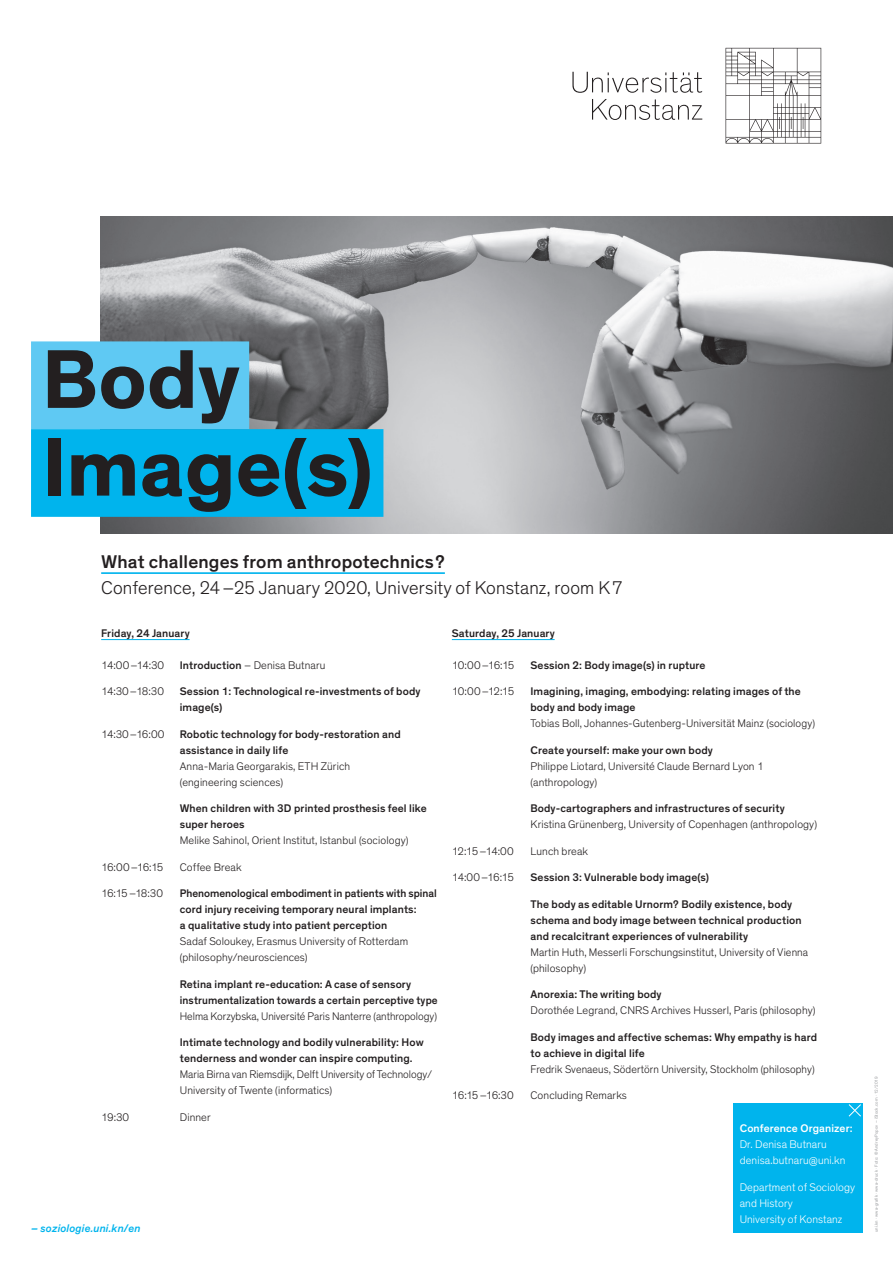
<style>
.page{position:relative;width:893px;height:1263px;background:#fff}
.page>*{position:absolute;margin:0;border:0;box-sizing:border-box;transform-origin:0 0}
.t1{font:700 84.75px/87.8px "Theinhardt";color:#231f20}
.t2{font:300 18.75px "Theinhardt";letter-spacing:.01em;color:#231f20}
.t3{font:500 18.75px "Theinhardt";letter-spacing:.01em;color:#231f20}
.t4{font:500 11.25px/16px "Theinhardt";letter-spacing:.01em;color:#231f20}
.t5{font:300 11.25px/16px "Theinhardt";letter-spacing:.01em;color:#231f20}
.t6{font:300 11.25px/16px "Theinhardt";letter-spacing:.01em;color:#fff}
.t7{font:italic 500 11.25px "Theinhardt";letter-spacing:.01em;color:#00b4ed}
.t8{font:500 11.25px "Theinhardt";letter-spacing:.01em;color:#fff}
.t9{font:4.5px "Theinhardt";letter-spacing:.02em;color:#9d9fa2}
.s1{font-weight:500}
.s2{font-weight:300}
</style>
<div class="page">
<img style="left:101px;top:217px;width:792px;height:317px">
<svg style="left:572px;top:72px;width:130px;height:21px"></svg>
<svg style="left:592px;top:99px;width:110px;height:21px"></svg>
<svg style="left:725px;top:48px;width:96px;height:96px"></svg>
<div style="left:733px;top:1103px;width:129px;height:129px;background:#00b4ed"></div>
<svg style="left:849px;top:1104px;width:12px;height:12px"></svg>
<hr style="left:101px;top:639px;width:89px;height:1px;background:#00b4ed">
<hr style="left:452px;top:639px;width:103px;height:1px;background:#00b4ed">
<hr style="left:101px;top:572px;width:344px;height:2px;background:#00b4ed">
<div style="left:31px;top:341px;width:218px;height:88px;background:#5fc9f3"></div>
<div style="left:31px;top:429px;width:352px;height:88px;background:#00b4ed"></div>
<h1 class="t1" style="left:42px;top:338px;width:333px">Body<br>Image(s)</h1>
<h2 class="t3" style="left:101px;top:550px;width:345px">What challenges from anthropotechnics ?</h2>
<h2 class="t2" style="left:101px;top:577px;width:523px">Conference, 24 –25 January 2020, University of Konstanz, room K 7</h2>
<p class="t4" style="left:101px;top:625px;width:90px">Friday, 24 January</p>
<p class="t5" style="left:101px;top:657px;width:65px">14:00 –14:30</p>
<p class="t5" style="left:180px;top:657px;width:147px"><span class="s1">Introduction</span> – Denisa Butnaru</p>
<p class="t5" style="left:101px;top:684px;width:64px">14:30 –18:30</p>
<p class="t4" style="left:180px;top:684px;width:242px">Session 1: Technological re-investments of body image(s)</p>
<p class="t5" style="left:101px;top:726px;width:65px">14:30 –16:00</p>
<p class="t4" style="left:180px;top:726px;width:222px">Robotic technology for body-restoration and assistance in daily life</p>
<p class="t5" style="left:180px;top:758px;width:172px">Anna-Maria Georgarakis, ETH Zürich (engineering sciences)</p>
<p class="t4" style="left:180px;top:801px;width:248px">When children with 3D printed prosthesis feel like super heroes</p>
<p class="t5" style="left:180px;top:832px;width:230px">Melike Sahinol, Orient Institut, Istanbul (sociology)</p>
<p class="t5" style="left:101px;top:859px;width:64px">16:00 –16:15</p>
<p class="t5" style="left:180px;top:859px;width:63px">Coffee Break</p>
<p class="t5" style="left:101px;top:886px;width:63px">16:15 –18:30</p>
<p class="t4" style="left:180px;top:886px;width:259px">Phenomenological embodiment in patients with spinal cord injury receiving temporary neural implants:<br>a qualitative study into patient perception</p>
<p class="t5" style="left:180px;top:933px;width:230px">Sadaf Soloukey, Erasmus University of Rotterdam (philosophy/neurosciences)</p>
<p class="t4" style="left:180px;top:976px;width:259px">Retina implant re-education: A case of sensory instrumentalization towards a certain perceptive type</p>
<p class="t5" style="left:180px;top:1008px;width:259px">Helma Korzybska, Université Paris Nanterre (anthropology)</p>
<p class="t4" style="left:180px;top:1034px;width:245px">Intimate technology and bodily vulnerability: How tenderness and wonder can inspire computing.</p>
<p class="t5" style="left:180px;top:1066px;width:254px">Maria Birna van Riemsdijk, Delft University of Technology/<br>University of Twente (informatics)</p>
<p class="t5" style="left:101px;top:1109px;width:30px">19:30</p>
<p class="t5" style="left:180px;top:1109px;width:32px">Dinner</p>
<p class="t7" style="left:31px;top:1221px;width:111px">– soziologie.uni.kn/en</p>
<p class="t4" style="left:452px;top:625px;width:105px">Saturday, 25 January</p>
<p class="t5" style="left:452px;top:657px;width:64px">10:00 –16:15</p>
<p class="t4" style="left:530px;top:657px;width:177px">Session 2: Body image(s) in rupture</p>
<p class="t5" style="left:452px;top:684px;width:64px">10:00 –12:15</p>
<p class="t4" style="left:530px;top:684px;width:272px">Imagining, imaging, embodying: relating images of the body and body image</p>
<p class="t5" style="left:530px;top:715px;width:286px">Tobias Boll, Johannes-Gutenberg-Universität Mainz (sociology)</p>
<p class="t4" style="left:530px;top:742px;width:184px">Create yourself: make your own body</p>
<p class="t5" style="left:530px;top:758px;width:235px">Philippe Liotard, Université Claude Bernard Lyon 1 (anthropology)</p>
<p class="t4" style="left:530px;top:801px;width:256px">Body-cartographers and infrastructures of security</p>
<p class="t5" style="left:530px;top:816px;width:288px">Kristina Grünenberg, University of Copenhagen (anthropology)</p>
<p class="t5" style="left:452px;top:843px;width:63px">12:15 –14:00</p>
<p class="t5" style="left:530px;top:843px;width:59px">Lunch break</p>
<p class="t5" style="left:452px;top:870px;width:64px">14:00 –16:15</p>
<p class="t4" style="left:530px;top:870px;width:180px">Session 3: Vulnerable body image(s)</p>
<p class="t4" style="left:530px;top:896px;width:273px">The body as editable Urnorm? Bodily existence, body schema and body image between technical production and recalcitrant experiences of vulnerability</p>
<p class="t5" style="left:530px;top:944px;width:279px">Martin Huth, Messerli Forschungsinstitut, University of Vienna (philosophy)</p>
<p class="t4" style="left:530px;top:987px;width:133px">Anorexia: The writing body</p>
<p class="t5" style="left:530px;top:1003px;width:286px">Dorothée Legrand, CNRS Archives Husserl, Paris (philosophy)</p>
<p class="t4" style="left:530px;top:1029px;width:288px">Body images and affective schemas: Why empathy is hard to achieve in digital life</p>
<p class="t5" style="left:530px;top:1061px;width:286px">Fredrik Svenaeus, Södertörn University, Stockholm (philosophy)</p>
<p class="t5" style="left:452px;top:1088px;width:63px">16:15 –16:30</p>
<p class="t5" style="left:530px;top:1088px;width:98px">Concluding Remarks</p>
<p class="t8" style="left:740px;top:1122px;width:114px">Conference Organizer:</p>
<p class="t6" style="left:740px;top:1136px;width:107px">Dr. Denisa Butnaru denisa.butnaru@uni.kn</p>
<p class="t6" style="left:740px;top:1179px;width:117px">Department of Sociology and History<br>University of Konstanz</p>
<p class="t9" style="left:874px;top:1232px;width:157px;rotate:-90deg">uni.kn · wwa-grafik · wwa-druck <span class="s2">∤</span> Foto: © AndreyPopov – iStock.com <span class="s2">∤</span> 12/2019</p>
</div>
